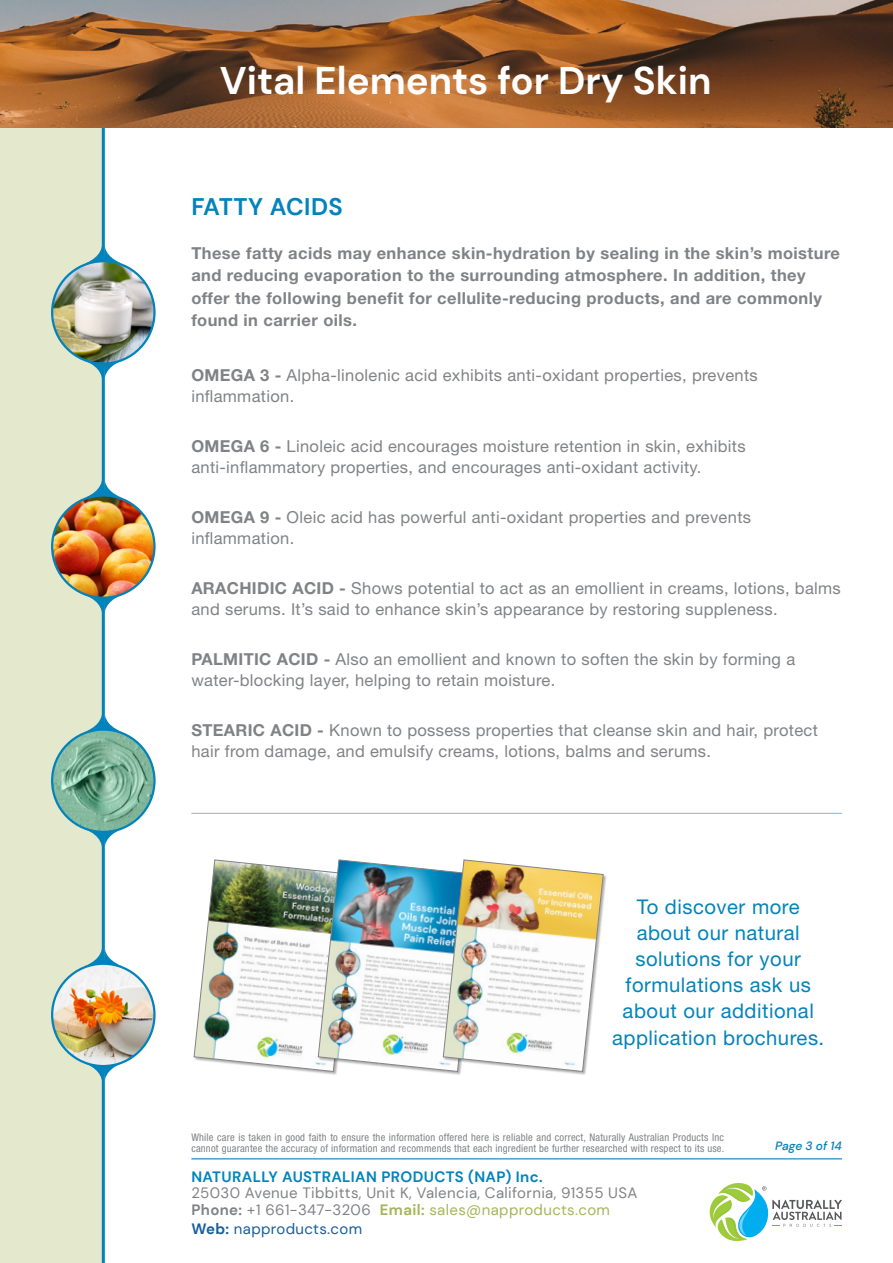
<style>
.page{position:relative;width:893px;height:1263px;background:#fff}
.page>*{position:absolute;margin:0;border:0;box-sizing:border-box;transform-origin:0 0}
.t1{font:700 38.4px "DM Sans";color:#fff}
.t2{font:700 24px "DM Sans";letter-spacing:.02em;color:#0383bb}
.t3{font:20.25px/26.1px "Helvetica Neue";letter-spacing:.025em;color:#0383bb;text-align:center}
.t4{font:16.5px/20.7px "Helvetica Neue";letter-spacing:.02em;color:#808285}
.t5{font:700 16.5px/22.5px "Helvetica Neue";letter-spacing:.025em;color:#808285}
.t6{font:15px/16.5px "DM Sans";letter-spacing:.025em;color:#808285}
.t7{font:700 15px "DM Sans";letter-spacing:.025em;color:#0383bb}
.t8{font:15px "DM Sans";letter-spacing:.025em;color:#175d9e}
.t9{font:italic 500 12px "DM Sans";color:#0383bb}
.t10{font:condensed 10.5px/11.2px "Helvetica Neue";letter-spacing:.02em;color:#808285}
.s1{font-weight:700}
.s2{font-weight:700;color:#a6b45b}
.s3{color:#a6b45b}
</style>
<div class="page">
<svg style="left:709px;top:1183px;width:133px;height:59px"></svg>
<hr style="left:191px;top:1158px;width:651px;height:1px;background:#0383bb">
<div style="left:0;top:0;width:105px;height:1263px;background:#e4e8cd"></div>
<hr style="left:102px;top:106px;width:3px;height:1157px;background:#0383bb">
<img style="left:52px;top:495px;width:102px;height:103px;border-radius:51px">
<svg style="left:85px;top:480px;width:37px;height:18px"></svg>
<svg style="left:85px;top:595px;width:37px;height:18px"></svg>
<hr style="left:191px;top:813px;width:651px;height:1px;background:#81b3d8">
<img style="left:52px;top:261px;width:102px;height:103px;border-radius:51px">
<svg style="left:85px;top:246px;width:37px;height:18px"></svg>
<svg style="left:85px;top:361px;width:37px;height:17px"></svg>
<img style="left:52px;top:964px;width:102px;height:102px;border-radius:51px">
<svg style="left:85px;top:948px;width:37px;height:18px"></svg>
<svg style="left:85px;top:1063px;width:37px;height:18px"></svg>
<img style="left:0;top:0;width:893px;height:128px">
<div style="left:443px;top:860px;width:165px;height:215px;background:#231f20;opacity:.35"></div>
<img style="left:194px;top:859px;width:410px;height:213px">
<img style="left:52px;top:731px;width:101px;height:99px">
<svg style="left:85px;top:714px;width:37px;height:18px"></svg>
<svg style="left:85px;top:829px;width:37px;height:18px"></svg>
<p class="t1" style="left:220px;top:57px;width:493px">Vital Elements for Dry Skin</p>
<p class="t2" style="left:191px;top:192px;width:153px">FATTY ACIDS</p>
<p class="t5" style="left:191px;top:241px;width:650px">These fatty acids may enhance skin-hydration by sealing in the skin’s moisture and reducing evaporation to the surrounding atmosphere. In addition, they offer the following benefit for cellulite-reducing products, and are commonly found in carrier oils.</p>
<p class="t4" style="left:191px;top:365px;width:568px"><span class="s1">OMEGA 3 -</span> Alpha-linolenic acid exhibits anti-oxidant properties, prevents inflammation.</p>
<p class="t4" style="left:191px;top:436px;width:556px"><span class="s1">OMEGA 6 -</span> Linoleic acid encourages moisture retention in skin, exhibits anti-inflammatory properties, and encourages anti-oxidant activity.</p>
<p class="t4" style="left:191px;top:507px;width:561px"><span class="s1">OMEGA 9 -</span> Oleic acid has powerful anti-oxidant properties and prevents inflammation.</p>
<p class="t4" style="left:191px;top:578px;width:651px"><span class="s1">ARACHIDIC ACID -</span> Shows potential to act as an emollient in creams, lotions, balms and serums. It’s said to enhance skin’s appearance by restoring suppleness.</p>
<p class="t4" style="left:191px;top:649px;width:605px"><span class="s1">PALMITIC ACID -</span> Also an emollient and known to soften the skin by forming a water-blocking layer, helping to retain moisture.</p>
<p class="t4" style="left:191px;top:720px;width:628px"><span class="s1">STEARIC ACID -</span> Known to possess properties that cleanse skin and hair, protect hair from damage, and emulsify creams, lotions, balms and serums.</p>
<p class="t3" style="left:612px;top:893px;width:214px">To discover more about our natural solutions for your formulations ask us about our additional application brochures.</p>
<p class="t10" style="left:191px;top:1132px;width:534px">While care is taken in good faith to ensure the information offered here is reliable and correct, Naturally Australian Products Inc cannot guarantee the accuracy of information and recommends that each ingredient be further researched with respect to its use.</p>
<p class="t7" style="left:191px;top:1167px;width:353px">NATURALLY AUSTRALIAN PRODUCTS (NAP) Inc.</p>
<p class="t6" style="left:191px;top:1185px;width:448px">25030 Avenue Tibbitts, Unit K, Valencia, California, 91355 USA<br><span class="s1">Phone:</span> +1 661-347-3206 <span class="s2">Email:</span> <span class="s3">sales@napproducts.com</span></p>
<p class="t8" style="left:191px;top:1220px;width:172px"><span class="s1">Web:</span> napproducts.com</p>
<p class="t9" style="left:775px;top:1138px;width:68px">Page 3 of 14</p>
</div>
